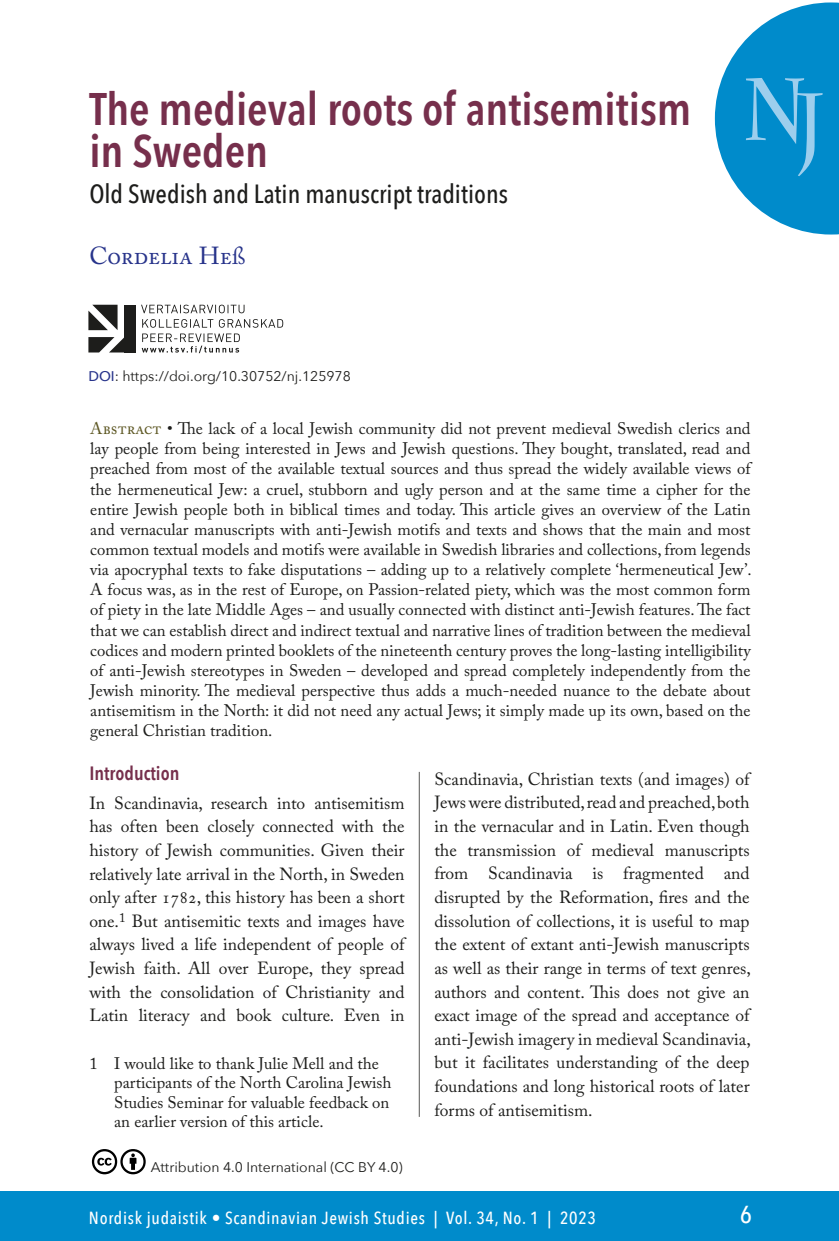
<style>
.page{position:relative;width:839px;height:1241px;background:#fff}
.page>*{position:absolute;margin:0;border:0;box-sizing:border-box;transform-origin:0 0}
.t1{font:700 87.5px "Charlemagne Std";color:#9dceed;scale:.8 1}
.Artikkelin_pääotsikk{font:600 45.5px/42px "Avenir Next Condensed";color:#762f4c}
.Pääotsikon_jatke{font:500 26.25px "Avenir Next Condensed";color:#1d1d1b}
.Artikkelin_kirjoitta{font:24.5px "Adobe Caslon Pro";color:#28348b}
.t2{font:500 24.5px "Avenir Next Condensed";color:#fff}
.Artikkelin_väliotsik{font:600 19.25px "Avenir Next Condensed";color:#762f4c}
.Leipis_1__kpl{font:17.5px/23.6px "Adobe Caslon Pro";color:#1d1d1b;text-align:justify}
.t3{font:500 17.5px "Avenir Next Condensed";letter-spacing:.04em;color:#fff}
.Ingressi{font:16.62px/20.1px "Adobe Caslon Pro";color:#1d1d1b;text-align:justify}
.Viitteet{font:16.62px/19.2px "Adobe Caslon Pro";color:#1d1d1b}
.Kuvateksti{font:14px "Avenir Next";color:#1d1d1b}
.s1{font-weight:500;color:#28348b}
.s2{color:#5d5723}
</style>
<div class="page">
<div style="left:0;top:1191px;width:838px;height:49px;background:#008bcb"></div>
<hr style="left:419px;top:771px;width:1px;height:345px;background:#575756">
<svg style="left:714px;top:2px;width:124px;height:232px"></svg>
<svg style="left:91px;top:1149px;width:55px;height:26px"></svg>
<svg style="left:88px;top:305px;width:29px;height:25px"></svg>
<svg style="left:88px;top:337px;width:36px;height:15px"></svg>
<div style="left:124px;top:305px;width:12px;height:47px;background:#1d1d1b"></div>
<svg style="left:141px;top:304px;width:103px;height:9px"></svg>
<svg style="left:142px;top:319px;width:141px;height:34px"></svg>
<p class="Artikkelin_pääotsikk" style="left:89px;top:87px;width:603px">The medieval roots of antisemitism in Sweden</p>
<h1 class="Pääotsikon_jatke" style="left:89px;top:178px;width:420px">Old Swedish and Latin manuscript traditions</h1>
<h1 class="Artikkelin_kirjoitta" style="left:89px;top:241px;width:157px">Cordelia Heß</h1>
<p class="Kuvateksti" style="left:88px;top:364px;width:264px"><span class="s1">DOI</span>: https://doi.org/10.30752/nj.125978</p>
<h1 class="t1" style="left:742px;top:66px;width:103px">NJ</h1>
<p class="Ingressi" style="left:90px;top:418px;width:662px"><span class="s2">Abstract</span> • The lack of a local Jewish community did not prevent medieval Swedish clerics and lay people from being interested in Jews and Jewish questions. They bought, translated, read and preached from most of the available textual sources and thus spread the widely available views of the hermeneutical Jew: a cruel, stubborn and ugly person and at the same time a cipher for the entire Jewish people both in biblical times and today. This article gives an overview of the Latin and vernacular manuscripts with anti-Jewish motifs and texts and shows that the main and most common textual models and motifs were available in Swedish libraries and collections, from legends via apocryphal texts to fake disputations – adding up to a relatively complete ‘hermeneutical Jew’.<br>A focus was, as in the rest of Europe, on Passion-related piety, which was the most common form of piety in the late Middle Ages – and usually connected with distinct anti-Jewish features. The fact that we can establish direct and indirect textual and narrative lines of tradition between the medieval codices and modern printed booklets of the nineteenth century proves the long-lasting intelligibility of anti-Jewish stereotypes in Sweden – developed and spread completely independently from the Jewish minority. The medieval perspective thus adds a much-needed nuance to the debate about antisemitism in the North: it did not need any actual Jews; it simply made up its own, based on the general Christian tradition.</p>
<h2 class="Artikkelin_väliotsik" style="left:89px;top:756px;width:92px">Introduction</h2>
<p class="Leipis_1__kpl" style="left:89px;top:790px;width:317px">In Scandinavia, research into antisemitism has often been closely connected with the history of Jewish communities. Given their relatively late arrival in the North, in Sweden only after 1782, this history has been a short one.<sup>1</sup> But antisemitic texts and images have always lived a life independent of people of Jewish faith. All over Europe, they spread with the consolidation of Christianity and Latin literacy and book culture. Even in</p>
<p class="Viitteet" style="left:114px;top:1053px;width:279px;text-indent:-25px">1 I would like to thank Julie Mell and the participants of the North Carolina Jewish Studies Seminar for valuable feedback on an earlier version of this article.</p>
<p class="Kuvateksti" style="left:151px;top:1154px;width:253px">Attribution 4.0 International (CC BY 4.0)</p>
<p class="Leipis_1__kpl" style="left:434px;top:766px;width:318px">Scandinavia, Christian texts (and images) of Jews were distributed, read and preached, both in the vernacular and in Latin. Even though the transmission of medieval manuscripts from Scandinavia is fragmented and disrupted by the Reformation, fires and the dissolution of collections, it is useful to map the extent of extant anti-Jewish manuscripts as well as their range in terms of text genres, authors and content. This does not give an exact image of the spread and acceptance of anti-Jewish imagery in medieval Scandinavia, but it facilitates understanding of the deep foundations and long historical roots of later forms of antisemitism.</p>
<p class="t3" style="left:89px;top:1207px;width:508px">Nordisk judaistik • Scandinavian Jewish Studies | Vol. 34, No. 1 | 2023</p>
<h3 class="t2" style="left:739px;top:1199px;width:13px">6</h3>
</div>
